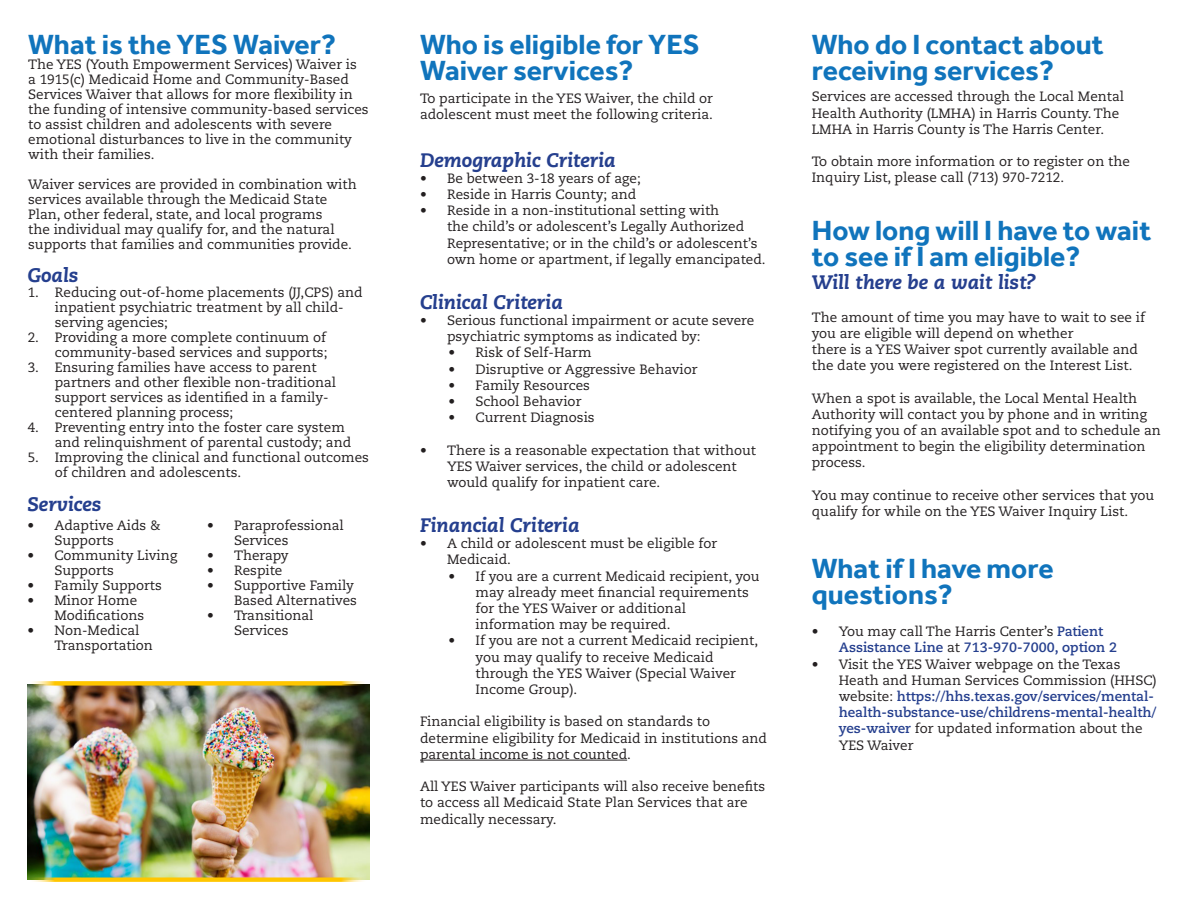
<style>
.page{position:relative;width:1188px;height:918px;background:#fff}
.page>*{position:absolute;margin:0;border:0;box-sizing:border-box;transform-origin:0 0}
.t1{font:700 28.5px/25.5px "Effra";color:#1074bc}
.t2{font:italic 800 19.5px "Caecilia LT Std";color:#253f8e}
.t3{font:13.5px/16.2px "Caecilia LT Std";color:#231f20}
.t4{font:700 13.5px/16.2px "Caecilia LT Std";color:#253f8e}
.s1{font-weight:400;color:#231f20}
.s2{font-weight:700;color:#253f8e}
</style>
<div class="page">
<hr style="left:420px;top:760px;width:207px;height:1px;background:#231f20">
<img style="left:27px;top:685px;width:342px;height:195px">
<svg style="left:28px;top:878px;width:340px;height:4px"></svg>
<div style="left:28px;top:681px;width:340px;height:5px;background:#ffc600"></div>
<p class="t1" style="left:28px;top:31px;width:309px">What is the YES Waiver?</p>
<p class="t3" style="left:28px;top:57px;width:342px;line-height:15px">The YES (Youth Empowerment Services) Waiver is<br>a 1915(c) Medicaid Home and Community-Based Services Waiver that allows for more flexibility in the funding of intensive community-based services to assist children and adolescents with severe emotional disturbances to live in the community with their families.</p>
<p class="t3" style="left:28px;top:177px;width:330px;line-height:15px">Waiver services are provided in combination with services available through the Medicaid State Plan, other federal, state, and local programs<br>the individual may qualify for, and the natural supports that families and communities provide.</p>
<p class="t2" style="left:28px;top:264px;width:52px">Goals</p>
<p class="t3" style="left:55px;top:286px;width:309px;line-height:15px;text-indent:-27px">1. Reducing out-of-home placements (JJ,CPS) and inpatient psychiatric treatment by all child&shy;serving agencies;</p>
<p class="t3" style="left:28px;top:331px;width:301px;line-height:15px;text-align:right">2. Providing a more complete continuum of community-based services and supports;</p>
<p class="t3" style="left:55px;top:361px;width:283px;line-height:15px;text-indent:-27px">3. Ensuring families have access to parent partners and other flexible non-traditional support services as identified in a family&shy;centered planning process;</p>
<p class="t3" style="left:55px;top:421px;width:298px;line-height:15px;text-indent:-27px">4. Preventing entry into the foster care system and relinquishment of parental custody; and</p>
<p class="t3" style="left:55px;top:451px;width:316px;line-height:15px;text-indent:-27px">5. Improving the clinical and functional outcomes of children and adolescents.</p>
<p class="t2" style="left:27px;top:493px;width:76px">Services</p>
<p class="t3" style="left:54px;top:518px;width:108px;line-height:15px;text-indent:-27px">• Adaptive Aids &amp;<br>Supports</p>
<p class="t3" style="left:54px;top:548px;width:124px;line-height:15px;text-indent:-27px">• Community Living<br>Supports</p>
<p class="t3" style="left:27px;top:577px;width:136px">• Family Supports</p>
<p class="t3" style="left:54px;top:593px;width:91px;line-height:15px;text-indent:-27px">• Minor Home<br>Modifications</p>
<p class="t3" style="left:54px;top:623px;width:100px;line-height:15px;text-indent:-27px">• Non-Medical<br>Transportation</p>
<p class="t3" style="left:234px;top:518px;width:111px;line-height:15px;text-indent:-27px">• Paraprofessional<br>Services</p>
<p class="t3" style="left:207px;top:547px;width:83px">• Therapy</p>
<p class="t3" style="left:207px;top:562px;width:77px">• Respite</p>
<p class="t3" style="left:207px;top:578px;width:151px;line-height:15px;text-align:right">• Supportive Family<br>Based Alternatives</p>
<p class="t3" style="left:207px;top:608px;width:108px;line-height:15px;text-align:center">• Transitional<br>Services</p>
<p class="t1" style="left:420px;top:31px;width:281px">Who is eligible for YES<br>Waiver services?</p>
<p class="t1" style="left:812px;top:31px;width:294px">Who do I contact about receiving services?</p>
<p class="t3" style="left:420px;top:90px;width:295px">To participate in the YES Waiver, the child or adolescent must meet the following criteria.</p>
<p class="t3" style="left:812px;top:89px;width:314px">Services are accessed through the Local Mental<br>Health Authority (LMHA) in Harris County. The<br>LMHA in Harris County is The Harris Center.</p>
<p class="t3" style="left:812px;top:154px;width:320px">To obtain more information or to register on the<br>Inquiry List, please call (713) 970-7212.</p>
<p class="t1" style="left:812px;top:217px;width:341px">How long will I have to wait to see if I am eligible?</p>
<p class="t2" style="left:812px;top:271px;width:226px">Will there be a wait list?</p>
<p class="t3" style="left:812px;top:309px;width:335px">The amount of time you may have to wait to see if you are eligible will depend on whether</p>
<p class="t3" style="left:812px;top:341px;width:328px">there is a YES Waiver spot currently available and the date you were registered on the Interest List.</p>
<p class="t3" style="left:812px;top:390px;width:350px">When a spot is available, the Local Mental Health Authority will contact you by phone and in writing notifying you of an available spot and to schedule an appointment to begin the eligibility determination process.</p>
<p class="t3" style="left:812px;top:487px;width:344px">You may continue to receive other services that you qualify for while on the YES Waiver Inquiry List.</p>
<p class="t2" style="left:420px;top:148px;width:197px">Demographic Criteria</p>
<p class="t3" style="left:420px;top:170px;width:222px">• Be between 3-18 years of age;</p>
<p class="t3" style="left:420px;top:186px;width:218px">• Reside in Harris County; and</p>
<p class="t3" style="left:447px;top:203px;width:320px;text-indent:-27px">• Reside in a non-institutional setting with<br>the child’s or adolescent’s Legally Authorized Representative; or in the child’s or adolescent’s own home or apartment, if legally emancipated.</p>
<p class="t2" style="left:420px;top:290px;width:144px">Clinical Criteria</p>
<p class="t3" style="left:447px;top:312px;width:309px;text-indent:-27px">• Serious functional impairment or acute severe psychiatric symptoms as indicated by:</p>
<p class="t3" style="left:448px;top:345px;width:145px">• Risk of Self-Harm</p>
<p class="t3" style="left:448px;top:361px;width:251px">• Disruptive or Aggressive Behavior</p>
<p class="t3" style="left:448px;top:377px;width:143px">• Family Resources</p>
<p class="t3" style="left:448px;top:393px;width:134px">• School Behavior</p>
<p class="t3" style="left:448px;top:410px;width:148px">• Current Diagnosis</p>
<p class="t3" style="left:447px;top:442px;width:311px;text-indent:-27px">• There is a reasonable expectation that without<br>YES Waiver services, the child or adolescent would qualify for inpatient care.</p>
<p class="t2" style="left:420px;top:514px;width:161px">Financial Criteria</p>
<p class="t3" style="left:447px;top:536px;width:272px;text-indent:-27px">• A child or adolescent must be eligible for<br>Medicaid.</p>
<p class="t3" style="left:476px;top:568px;width:286px;text-indent:-27px">• If you are a current Medicaid recipient, you may already meet financial requirements for the YES Waiver or additional information may be required.</p>
<p class="t3" style="left:476px;top:633px;width:284px;text-indent:-27px">• If you are not a current Medicaid recipient, you may qualify to receive Medicaid through the YES Waiver (Special Waiver Income Group).</p>
<p class="t3" style="left:420px;top:714px;width:349px">Financial eligibility is based on standards to determine eligibility for Medicaid in institutions and parental income is not counted.</p>
<p class="t3" style="left:420px;top:779px;width:347px">All YES Waiver participants will also receive benefits to access all Medicaid State Plan Services that are medically necessary.</p>
<p class="t1" style="left:812px;top:556px;width:243px">What if I have more questions?</p>
<p class="t4" style="left:839px;top:624px;width:280px;text-indent:-27px"><span class="s1">• You may call The Harris Center’s</span> Patient<br>Assistance Line <span class="s1">at</span> 713-970-7000, option 2</p>
<p class="t3" style="left:839px;top:656px;width:320px;text-indent:-27px">• Visit the YES Waiver webpage on the Texas Heath and Human Services Commission (HHSC) website: <span class="s2">https://hhs.texas.gov/services/mental&shy;health-substance-use/childrens-mental-health/ yes-waiver</span> for updated information about the YES Waiver</p>
</div>
